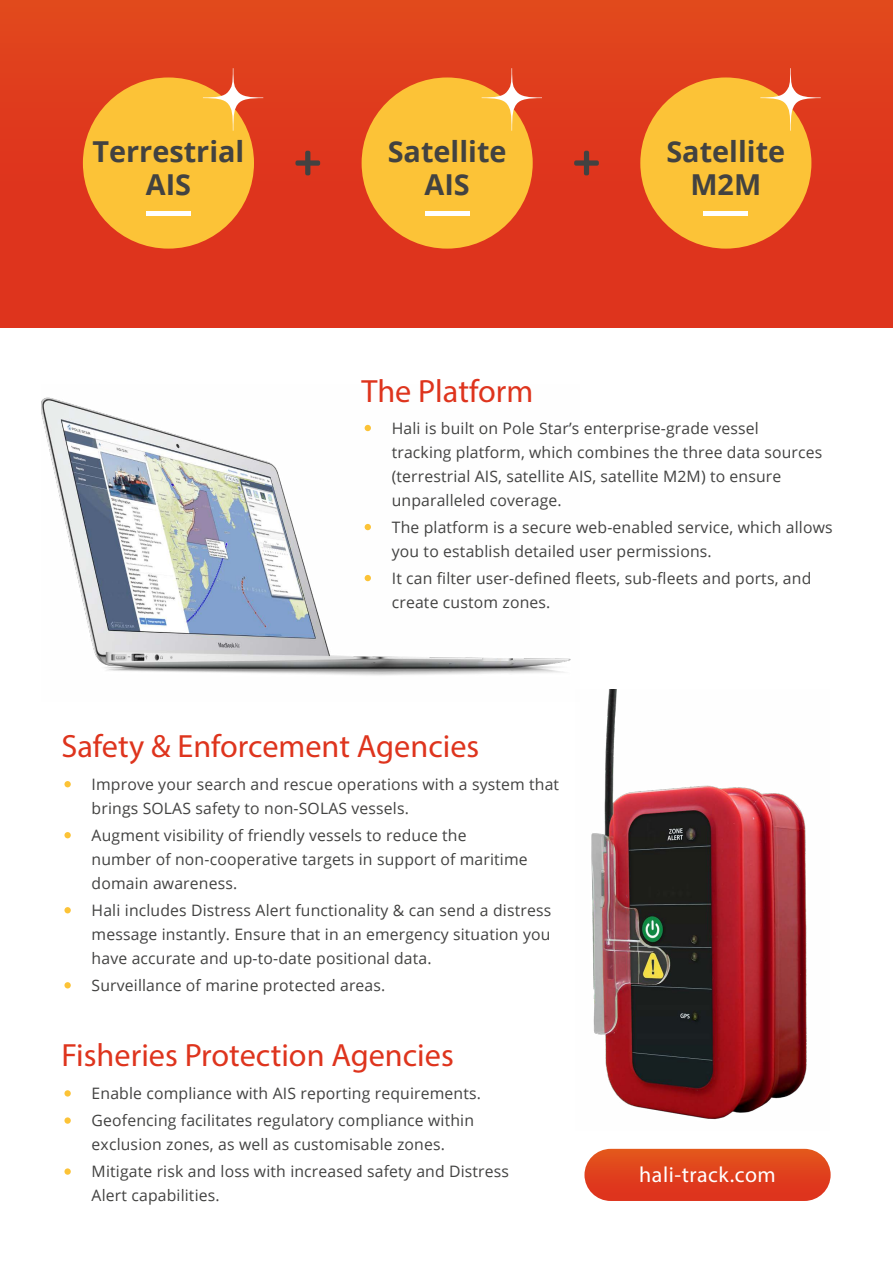
<style>
.page{position:relative;width:893px;height:1263px;background:#fff}
.page>*{position:absolute;margin:0;border:0;box-sizing:border-box;transform-origin:0 0}
.t1{font:32.25px "Myriad Pro";color:#de341d}
.t2{font:700 28.8px/32.7px "Open Sans";color:#424241;text-align:center}
.t3{font:21.9px "Myriad Pro";letter-spacing:.025em;color:#fff}
.t4{font:15.75px/24px "Open Sans";letter-spacing:.01em;color:#424241}
</style>
<div class="page">
<div style="left:0;top:0;width:893px;height:327px;background:linear-gradient(to bottom,#e1441d,#dd2f1d)"></div>
<img style="left:42px;top:397px;width:529px;height:279px">
<div style="left:83px;top:77px;width:171px;height:172px;background:#fcc337;border-radius:50%"></div>
<div style="left:362px;top:77px;width:171px;height:172px;background:#fcc337;border-radius:50%"></div>
<div style="left:640px;top:77px;width:171px;height:172px;background:#fcc337;border-radius:50%"></div>
<svg style="left:295px;top:151px;width:25px;height:24px"></svg>
<svg style="left:574px;top:151px;width:25px;height:24px"></svg>
<svg style="left:203px;top:68px;width:60px;height:63px"></svg>
<svg style="left:482px;top:68px;width:60px;height:63px"></svg>
<svg style="left:760px;top:68px;width:61px;height:63px"></svg>
<svg style="left:64px;top:1168px;width:7px;height:7px"></svg>
<div style="left:64px;top:1090px;width:7px;height:6px;background:#fcc337;border-radius:50%"></div>
<svg style="left:64px;top:1117px;width:7px;height:7px"></svg>
<div style="left:64px;top:781px;width:7px;height:6px;background:#fcc337;border-radius:50%"></div>
<div style="left:64px;top:982px;width:7px;height:6px;background:#fcc337;border-radius:50%"></div>
<div style="left:64px;top:907px;width:7px;height:6px;background:#fcc337;border-radius:50%"></div>
<div style="left:64px;top:832px;width:7px;height:6px;background:#fcc337;border-radius:50%"></div>
<svg style="left:365px;top:575px;width:6px;height:6px"></svg>
<svg style="left:365px;top:425px;width:6px;height:6px"></svg>
<svg style="left:365px;top:524px;width:6px;height:6px"></svg>
<div style="left:584px;top:1149px;width:247px;height:52px;background:linear-gradient(to bottom,#e3551c,#de301f);border-radius:26px"></div>
<hr style="left:704px;top:211px;width:44px;height:4px;background:#fff">
<hr style="left:425px;top:211px;width:44px;height:4px;background:#fff">
<hr style="left:146px;top:211px;width:45px;height:4px;background:#fff">
<img style="left:591px;top:689px;width:216px;height:431px">
<h2 class="t2" style="left:92px;top:135px;width:153px">Terrestrial<br>AIS</h2>
<h2 class="t2" style="left:388px;top:135px;width:120px">Satellite<br>AIS</h2>
<h2 class="t2" style="left:666px;top:135px;width:120px">Satellite<br>M2M</h2>
<h1 class="t1" style="left:362px;top:371px;width:173px">The Platform</h1>
<p class="t4" style="left:392px;top:416px;width:432px;text-indent:-27px">• Hali is built on Pole Star’s enterprise-grade vessel tracking platform, which combines the three data sources (terrestrial AIS, satellite AIS, satellite M2M) to ensure unparalleled coverage.</p>
<p class="t4" style="left:392px;top:515px;width:442px;text-indent:-27px">• The platform is a secure web-enabled service, which allows you to establish detailed user permissions.</p>
<p class="t4" style="left:392px;top:566px;width:421px;text-indent:-27px">• It can filter user-defined fleets, sub-fleets and ports, and create custom zones.</p>
<h1 class="t1" style="left:61px;top:726px;width:419px">Safety &amp; Enforcement Agencies</h1>
<p class="t4" style="left:92px;top:772px;width:469px;text-indent:-27px">• Improve your search and rescue operations with a system that brings SOLAS safety to non-SOLAS vessels.</p>
<p class="t4" style="left:92px;top:823px;width:438px;text-indent:-27px">• Augment visibility of friendly vessels to reduce the number of non-cooperative targets in support of maritime domain awareness.</p>
<p class="t4" style="left:92px;top:898px;width:461px;text-align:justify;text-indent:-27px">• Hali includes Distress Alert functionality &amp; can send a distress message instantly. Ensure that in an emergency situation you have accurate and up-to-date positional data.</p>
<p class="t4" style="left:65px;top:973px;width:322px">• Surveillance of marine protected areas.</p>
<h1 class="t1" style="left:61px;top:1036px;width:394px">Fisheries Protection Agencies</h1>
<p class="t4" style="left:65px;top:1081px;width:418px">• Enable compliance with AIS reporting requirements.</p>
<p class="t4" style="left:65px;top:1108px;width:411px;text-align:center">• Geofencing facilitates regulatory compliance within exclusion zones, as well as customisable zones.</p>
<p class="t4" style="left:92px;top:1159px;width:419px;text-indent:-27px">• Mitigate risk and loss with increased safety and Distress<br>Alert capabilities.</p>
<h3 class="t3" style="left:639px;top:1161px;width:138px">hali-track.com</h3>
</div>
